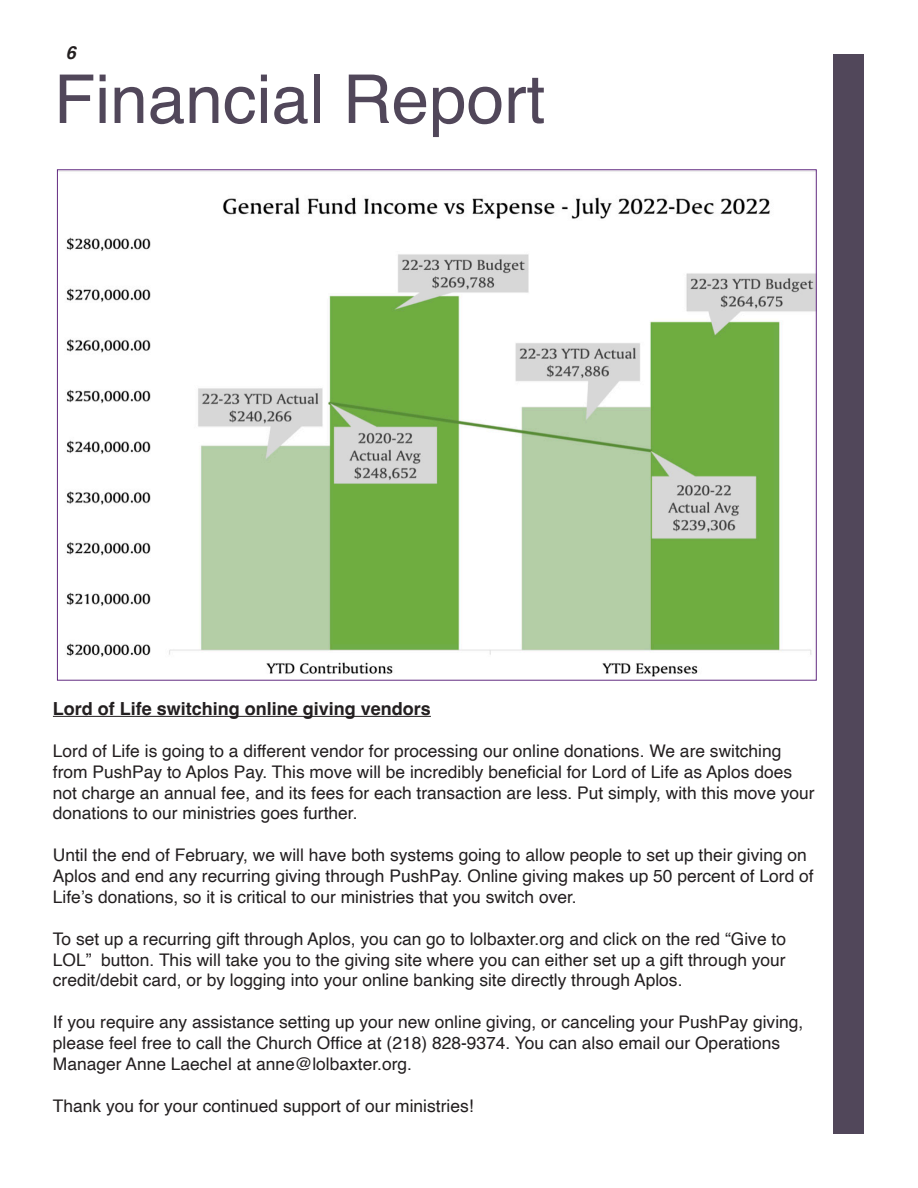
<style>
.page{position:relative;width:918px;height:1188px;background:#fff}
.page>*{position:absolute;margin:0;border:0;box-sizing:border-box;transform-origin:0 0}
.t1{font:67.5px "Helvetica";color:#51475a}
.t2{font:700 18px "Helvetica";color:#231f20}
.t3{font:italic 700 18px "Helvetica";color:#231f20}
.t4{font:17.4px/20.9px "Helvetica";color:#231f20}
</style>
<div class="page">
<div style="left:834px;top:54px;width:30px;height:1080px;background:#51475a"></div>
<img style="left:66px;top:197px;width:748px;height:480px">
<hr style="left:53px;top:716px;width:378px;height:1px;background:#231f20">
<p class="t3" style="left:66px;top:42px;width:12px">6</p>
<p class="t1" style="left:54px;top:47px;width:493px">Financial Report</p>
<p class="t2" style="left:53px;top:698px;width:380px">Lord of Life switching online giving vendors</p>
<p class="t4" style="left:53px;top:741px;width:763px">Lord of Life is going to a different vendor for processing our online donations. We are switching from PushPay to Aplos Pay. This move will be incredibly beneficial for Lord of Life as Aplos does not charge an annual fee, and its fees for each transaction are less. Put simply, with this move your donations to our ministries goes further.</p>
<p class="t4" style="left:53px;top:845px;width:762px">Until the end of February, we will have both systems going to allow people to set up their giving on<br>Aplos and end any recurring giving through PushPay. Online giving makes up 50 percent of Lord of<br>Life’s donations, so it is critical to our ministries that you switch over.</p>
<p class="t4" style="left:53px;top:929px;width:735px;text-align:justify">To set up a recurring gift through Aplos, you can go to lolbaxter.org and click on the red “Give to LOL” button. This will take you to the giving site where you can either set up a gift through your credit/debit card, or by logging into your online banking site directly through Aplos.</p>
<p class="t4" style="left:53px;top:1012px;width:752px">If you require any assistance setting up your new online giving, or canceling your PushPay giving, please feel free to call the Church Office at (218) 828-9374. You can also email our Operations<br>Manager Anne Laechel at anne@lolbaxter.org.</p>
<p class="t4" style="left:53px;top:1096px;width:422px">Thank you for your continued support of our ministries!</p>
</div>
